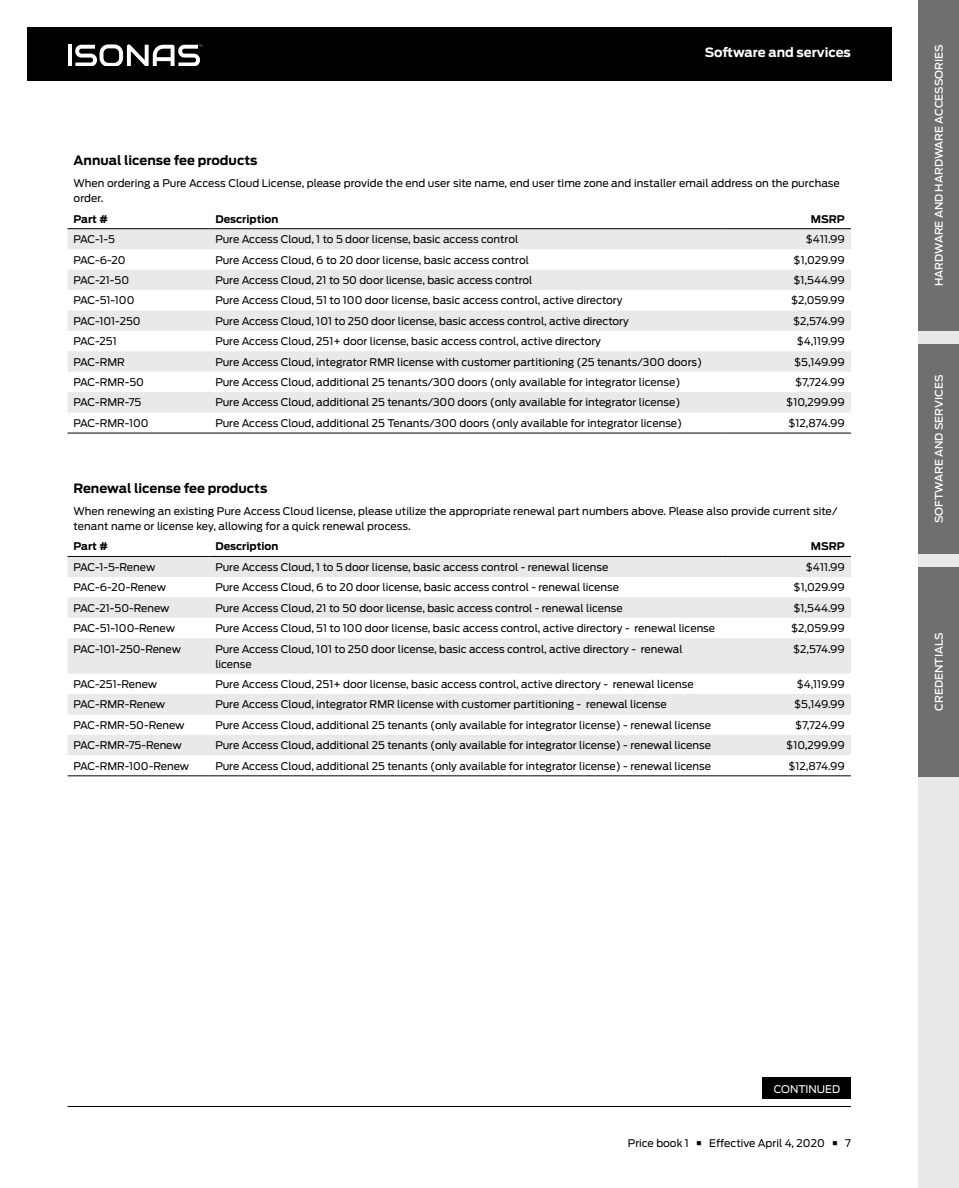
<style>
.page{position:relative;width:959px;height:1188px;background:#fff}
.page>*{position:absolute;margin:0;border:0;box-sizing:border-box;transform-origin:0 0}
.t1{font:700 12.75px "Antenna";color:#000}
.t2{font:700 12.75px "Antenna";color:#fff}
.t3{font:10.5px/15px "Antenna";color:#000}
.t4{font:500 10.5px "Antenna";color:#fff}
.t5{font:700 10.5px "Antenna";color:#000}
.t6{font:10.5px "Antenna";letter-spacing:-.02em;color:#000}
.t7{font:10.5px "Antenna";color:#fff}
</style>
<div class="page">
<div style="left:918px;top:0;width:40px;height:1188px;background:#e9e9e9"></div>
<div style="left:918px;top:0;width:40px;height:331px;background:#6f6f6f"></div>
<div style="left:918px;top:345px;width:40px;height:209px;background:#6f6f6f"></div>
<div style="left:918px;top:567px;width:40px;height:209px;background:#6f6f6f"></div>
<hr style="left:68px;top:1106px;width:782px;height:1px;background:#000">
<div style="left:27px;top:27px;width:864px;height:54px;background:#000"></div>
<hr style="left:68px;top:45px;width:3px;height:21px;background:#fff">
<svg style="left:75px;top:44px;width:127px;height:22px"></svg>
<svg style="left:68px;top:229px;width:782px;height:183px;fill:#e9e9e9"></svg>
<hr style="left:68px;top:228px;width:141px;height:1px;background:#000">
<hr style="left:209px;top:228px;width:513px;height:1px;background:#000">
<hr style="left:722px;top:228px;width:128px;height:1px;background:#000">
<hr style="left:68px;top:433px;width:141px;height:1px;background:#000">
<hr style="left:209px;top:433px;width:513px;height:1px;background:#000">
<hr style="left:722px;top:433px;width:128px;height:1px;background:#000">
<svg style="left:68px;top:557px;width:782px;height:198px;fill:#e9e9e9"></svg>
<hr style="left:68px;top:556px;width:141px;height:1px;background:#000">
<hr style="left:209px;top:556px;width:513px;height:1px;background:#000">
<hr style="left:722px;top:556px;width:129px;height:1px;background:#000">
<hr style="left:68px;top:776px;width:141px;height:1px;background:#000">
<hr style="left:209px;top:776px;width:513px;height:1px;background:#000">
<hr style="left:722px;top:776px;width:129px;height:1px;background:#000">
<div style="left:762px;top:1078px;width:88px;height:21px;background:#000"></div>
<p class="t2" style="left:705px;top:44px;width:147px">Software and services</p>
<p class="t1" style="left:74px;top:152px;width:185px">Annual license fee products</p>
<p class="t3" style="left:74px;top:176px;width:767px">When ordering a Pure Access Cloud License, please provide the end user site name, end user time zone and installer email address on the purchase order.</p>
<p class="t5" style="left:74px;top:212px;width:36px">Part #</p>
<p class="t5" style="left:215px;top:212px;width:65px">Description</p>
<p class="t5" style="left:810px;top:212px;width:36px">MSRP</p>
<p class="t3" style="left:73px;top:232px;width:43px">PAC-1-5</p>
<p class="t3" style="left:215px;top:232px;width:304px">Pure Access Cloud, 1 to 5 door license, basic access control</p>
<p class="t3" style="left:805px;top:232px;width:41px">$411.99</p>
<p class="t3" style="left:73px;top:252px;width:54px">PAC-6-20</p>
<p class="t3" style="left:215px;top:252px;width:315px">Pure Access Cloud, 6 to 20 door license, basic access control</p>
<p class="t3" style="left:793px;top:252px;width:53px">$1,029.99</p>
<p class="t3" style="left:73px;top:273px;width:57px">PAC-21-50</p>
<p class="t3" style="left:215px;top:273px;width:318px">Pure Access Cloud, 21 to 50 door license, basic access control</p>
<p class="t3" style="left:793px;top:273px;width:53px">$1,544.99</p>
<p class="t3" style="left:73px;top:293px;width:62px">PAC-51-100</p>
<p class="t3" style="left:215px;top:293px;width:409px">Pure Access Cloud, 51 to 100 door license, basic access control, active directory</p>
<p class="t3" style="left:791px;top:293px;width:55px">$2,059.99</p>
<p class="t3" style="left:73px;top:313px;width:69px">PAC-101-250</p>
<p class="t3" style="left:215px;top:313px;width:415px">Pure Access Cloud, 101 to 250 door license, basic access control, active directory</p>
<p class="t3" style="left:793px;top:313px;width:53px">$2,574.99</p>
<p class="t3" style="left:73px;top:334px;width:45px">PAC-251</p>
<p class="t3" style="left:215px;top:334px;width:387px">Pure Access Cloud, 251+ door license, basic access control, active directory</p>
<p class="t3" style="left:797px;top:334px;width:49px">$4,119.99</p>
<p class="t3" style="left:73px;top:354px;width:53px">PAC-RMR</p>
<p class="t3" style="left:215px;top:354px;width:488px">Pure Access Cloud, integrator RMR license with customer partitioning (25 tenants/300 doors)</p>
<p class="t3" style="left:794px;top:354px;width:52px">$5,149.99</p>
<p class="t3" style="left:73px;top:375px;width:72px">PAC-RMR-50</p>
<p class="t3" style="left:215px;top:375px;width:466px">Pure Access Cloud, additional 25 tenants/300 doors (only available for integrator license)</p>
<p class="t3" style="left:795px;top:375px;width:51px">$7,724.99</p>
<p class="t3" style="left:73px;top:395px;width:69px">PAC-RMR-75</p>
<p class="t3" style="left:215px;top:395px;width:466px">Pure Access Cloud, additional 25 tenants/300 doors (only available for integrator license)</p>
<p class="t3" style="left:786px;top:395px;width:60px">$10,299.99</p>
<p class="t3" style="left:73px;top:415px;width:77px">PAC-RMR-100</p>
<p class="t3" style="left:215px;top:415px;width:468px">Pure Access Cloud, additional 25 Tenants/300 doors (only available for integrator license)</p>
<p class="t3" style="left:788px;top:415px;width:58px">$12,874.99</p>
<p class="t1" style="left:74px;top:480px;width:195px">Renewal license fee products</p>
<p class="t3" style="left:74px;top:503px;width:765px">When renewing an existing Pure Access Cloud license, please utilize the appropriate renewal part numbers above. Please also provide current site/ tenant name or license key, allowing for a quick renewal process.</p>
<p class="t5" style="left:74px;top:539px;width:36px">Part #</p>
<p class="t5" style="left:215px;top:539px;width:65px">Description</p>
<p class="t5" style="left:810px;top:539px;width:36px">MSRP</p>
<p class="t6" style="left:73px;top:560px;width:83px">PAC-1-5-Renew</p>
<p class="t3" style="left:215px;top:560px;width:394px">Pure Access Cloud, 1 to 5 door license, basic access control - renewal license</p>
<p class="t3" style="left:805px;top:560px;width:41px">$411.99</p>
<p class="t3" style="left:73px;top:580px;width:94px">PAC-6-20-Renew</p>
<p class="t3" style="left:215px;top:580px;width:405px">Pure Access Cloud, 6 to 20 door license, basic access control - renewal license</p>
<p class="t3" style="left:793px;top:580px;width:53px">$1,029.99</p>
<p class="t3" style="left:73px;top:600px;width:98px">PAC-21-50-Renew</p>
<p class="t3" style="left:215px;top:600px;width:409px">Pure Access Cloud, 21 to 50 door license, basic access control - renewal license</p>
<p class="t3" style="left:793px;top:600px;width:53px">$1,544.99</p>
<p class="t3" style="left:73px;top:621px;width:103px">PAC-51-100-Renew</p>
<p class="t3" style="left:215px;top:621px;width:501px">Pure Access Cloud, 51 to 100 door license, basic access control, active directory - renewal license</p>
<p class="t3" style="left:791px;top:621px;width:55px">$2,059.99</p>
<p class="t3" style="left:73px;top:641px;width:109px">PAC-101-250-Renew</p>
<p class="t3" style="left:215px;top:641px;width:469px">Pure Access Cloud, 101 to 250 door license, basic access control, active directory - renewal license</p>
<p class="t3" style="left:793px;top:641px;width:53px">$2,574.99</p>
<p class="t3" style="left:73px;top:677px;width:85px">PAC-251-Renew</p>
<p class="t3" style="left:215px;top:677px;width:480px">Pure Access Cloud, 251+ door license, basic access control, active directory - renewal license</p>
<p class="t3" style="left:797px;top:677px;width:49px">$4,119.99</p>
<p class="t3" style="left:73px;top:697px;width:93px">PAC-RMR-Renew</p>
<p class="t3" style="left:215px;top:697px;width:453px">Pure Access Cloud, integrator RMR license with customer partitioning - renewal license</p>
<p class="t3" style="left:794px;top:697px;width:52px">$5,149.99</p>
<p class="t3" style="left:73px;top:717px;width:112px">PAC-RMR-50-Renew</p>
<p class="t3" style="left:215px;top:717px;width:497px">Pure Access Cloud, additional 25 tenants (only available for integrator license) - renewal license</p>
<p class="t3" style="left:795px;top:717px;width:51px">$7,724.99</p>
<p class="t3" style="left:73px;top:738px;width:110px">PAC-RMR-75-Renew</p>
<p class="t3" style="left:215px;top:738px;width:497px">Pure Access Cloud, additional 25 tenants (only available for integrator license) - renewal license</p>
<p class="t3" style="left:786px;top:738px;width:60px">$10,299.99</p>
<p class="t3" style="left:73px;top:758px;width:117px">PAC-RMR-100-Renew</p>
<p class="t3" style="left:215px;top:758px;width:497px">Pure Access Cloud, additional 25 tenants (only available for integrator license) - renewal license</p>
<p class="t3" style="left:788px;top:758px;width:58px">$12,874.99</p>
<p class="t4" style="left:932px;top:286px;width:243px;rotate:-90deg">HARDWARE AND HARDWARE ACCESSORIES</p>
<p class="t4" style="left:932px;top:523px;width:150px;rotate:-90deg">SOFTWARE AND SERVICES</p>
<p class="t4" style="left:932px;top:711px;width:80px;rotate:-90deg">CREDENTIALS</p>
<p class="t7" style="left:773px;top:1082px;width:68px">CONTINUED</p>
<p class="t3" style="left:628px;top:1136px;width:224px">Price book 1 ○ Effective April 4, 2020 ○ 7</p>
</div>
